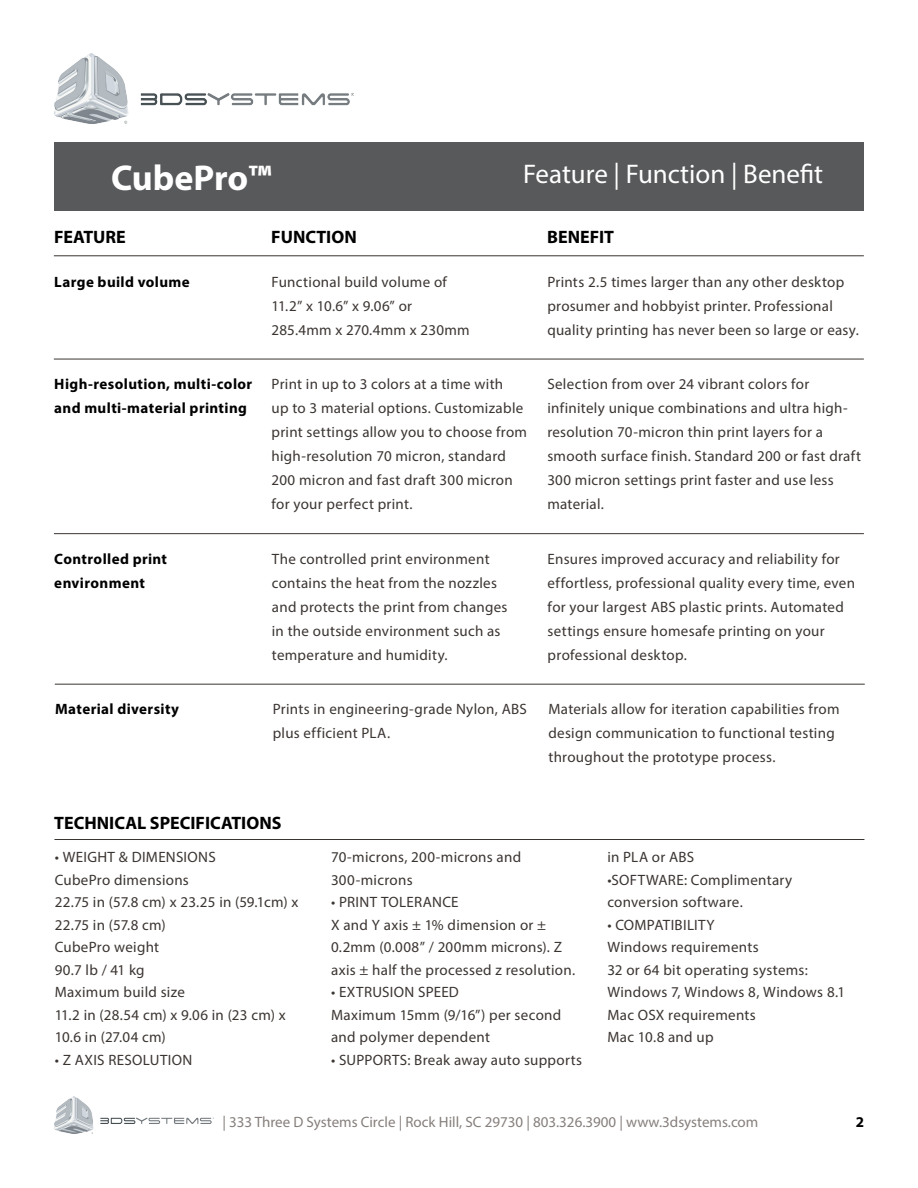
<style>
.page{position:relative;width:918px;height:1188px;background:#fff}
.page>*{position:absolute;margin:0;border:0;box-sizing:border-box;transform-origin:0 0}
.t1{font:700 36px "Myriad Pro";letter-spacing:-.005em;color:#fff}
.t2{font:27px "Myriad Pro";color:#fff}
.t3{font:700 18px "Myriad Pro";color:#000}
.t4{font:15px/24px "Myriad Pro";letter-spacing:.02em;color:#3b3532}
.t5{font:700 15px/24px "Myriad Pro";letter-spacing:.025em;color:#000}
.t6{font:15px "Myriad Pro";color:#867f7c}
</style>
<div class="page">
<div style="left:54px;top:142px;width:810px;height:69px;background:#58595b"></div>
<img style="left:54px;top:54px;width:300px;height:70px">
<img style="left:54px;top:1097px;width:159px;height:37px">
<hr style="left:54px;top:255px;width:810px;height:1px;background:#3b3532">
<hr style="left:54px;top:359px;width:810px;height:1px;background:#3b3532">
<hr style="left:54px;top:533px;width:810px;height:1px;background:#3b3532">
<hr style="left:54px;top:839px;width:810px;height:1px;background:#3b3532">
<hr style="left:55px;top:684px;width:810px;height:1px;background:#3b3532">
<p class="t1" style="left:111px;top:154px;width:162px">CubePro™</p>
<p class="t2" style="left:523px;top:158px;width:301px">Feature | Function | Benefit</p>
<p class="t3" style="left:54px;top:225px;width:73px">FEATURE</p>
<p class="t3" style="left:271px;top:225px;width:87px">FUNCTION</p>
<p class="t3" style="left:547px;top:225px;width:68px">BENEFIT</p>
<p class="t4" style="left:272px;top:269px;width:177px">Functional build volume of</p>
<p class="t4" style="left:272px;top:293px;width:142px">11.2” x 10.6” x 9.06” or</p>
<p class="t4" style="left:272px;top:317px;width:200px">285.4mm x 270.4mm x 230mm</p>
<p class="t5" style="left:54px;top:269px;width:137px">Large build volume</p>
<p class="t4" style="left:547px;top:269px;width:313px">Prints 2.5 times larger than any other desktop prosumer and hobbyist printer. Professional quality printing has never been so large or easy.</p>
<p class="t5" style="left:54px;top:372px;width:200px">High-resolution, multi-color and multi-material printing</p>
<p class="t4" style="left:272px;top:372px;width:257px">Print in up to 3 colors at a time with<br>up to 3 material options. Customizable print settings allow you to choose from high-resolution 70 micron, standard 200 micron and fast draft 300 micron for your perfect print.</p>
<p class="t4" style="left:547px;top:372px;width:315px">Selection from over 24 vibrant colors for infinitely unique combinations and ultra high&shy;resolution 70-micron thin print layers for a smooth surface finish. Standard 200 or fast draft 300 micron settings print faster and use less material.</p>
<p class="t5" style="left:54px;top:546px;width:114px">Controlled print environment</p>
<p class="t4" style="left:272px;top:547px;width:237px">The controlled print environment contains the heat from the nozzles and protects the print from changes in the outside environment such as temperature and humidity.</p>
<p class="t4" style="left:548px;top:547px;width:309px">Ensures improved accuracy and reliability for effortless, professional quality every time, even for your largest ABS plastic prints. Automated settings ensure homesafe printing on your professional desktop.</p>
<p class="t5" style="left:55px;top:697px;width:125px">Material diversity</p>
<p class="t4" style="left:273px;top:697px;width:256px">Prints in engineering-grade Nylon, ABS plus efficient PLA.</p>
<p class="t4" style="left:548px;top:697px;width:293px">Materials allow for iteration capabilities from design communication to functional testing throughout the prototype process.</p>
<p class="t3" style="left:54px;top:812px;width:229px">TECHNICAL SPECIFICATIONS</p>
<p class="t4" style="left:55px;top:845px;width:163px">• WEIGHT &amp; DIMENSIONS</p>
<p class="t4" style="left:55px;top:868px;width:136px">CubePro dimensions</p>
<p class="t4" style="left:55px;top:891px;width:245px;line-height:22.5px">22.75 in (57.8 cm) x 23.25 in (59.1cm) x<br>22.75 in (57.8 cm)</p>
<p class="t4" style="left:55px;top:935px;width:106px">CubePro weight</p>
<p class="t4" style="left:55px;top:958px;width:91px">90.7 lb / 41 kg</p>
<p class="t4" style="left:55px;top:980px;width:132px">Maximum build size</p>
<p class="t4" style="left:55px;top:1003px;width:232px;line-height:22.5px">11.2 in (28.54 cm) x 9.06 in (23 cm) x<br>10.6 in (27.04 cm)</p>
<p class="t4" style="left:55px;top:1048px;width:139px">• Z AXIS RESOLUTION</p>
<p class="t4" style="left:331px;top:846px;width:192px;line-height:22.5px">70-microns, 200-microns and<br>300-microns</p>
<p class="t4" style="left:331px;top:890px;width:129px">• PRINT TOLERANCE</p>
<p class="t4" style="left:331px;top:913px;width:246px;line-height:22.5px">X and Y axis ± 1% dimension or ±<br>0.2mm (0.008” / 200mm microns). Z axis ± half the processed z resolution.</p>
<p class="t4" style="left:331px;top:980px;width:129px">• EXTRUSION SPEED</p>
<p class="t4" style="left:331px;top:1003px;width:232px;line-height:22.5px">Maximum 15mm (9/16”) per second and polymer dependent</p>
<p class="t4" style="left:331px;top:1048px;width:253px">• SUPPORTS: Break away auto supports</p>
<p class="t4" style="left:607px;top:845px;width:88px">in PLA or ABS</p>
<p class="t4" style="left:607px;top:868px;width:186px;line-height:22.5px">•SOFTWARE: Complimentary conversion software.</p>
<p class="t4" style="left:607px;top:913px;width:109px">• COMPATIBILITY</p>
<p class="t4" style="left:607px;top:935px;width:153px">Windows requirements</p>
<p class="t4" style="left:607px;top:958px;width:202px">32 or 64 bit operating systems:</p>
<p class="t4" style="left:607px;top:980px;width:239px">Windows 7, Windows 8, Windows 8.1</p>
<p class="t4" style="left:607px;top:1003px;width:150px">Mac OSX requirements</p>
<p class="t4" style="left:607px;top:1025px;width:108px">Mac 10.8 and up</p>
<p class="t6" style="left:222px;top:1112px;width:537px">| 333 Three D Systems Circle | Rock Hill, SC 29730 | 803.326.3900 | www.3dsystems.com</p>
<p class="t5" style="left:856px;top:1109px;width:10px">2</p>
</div>
